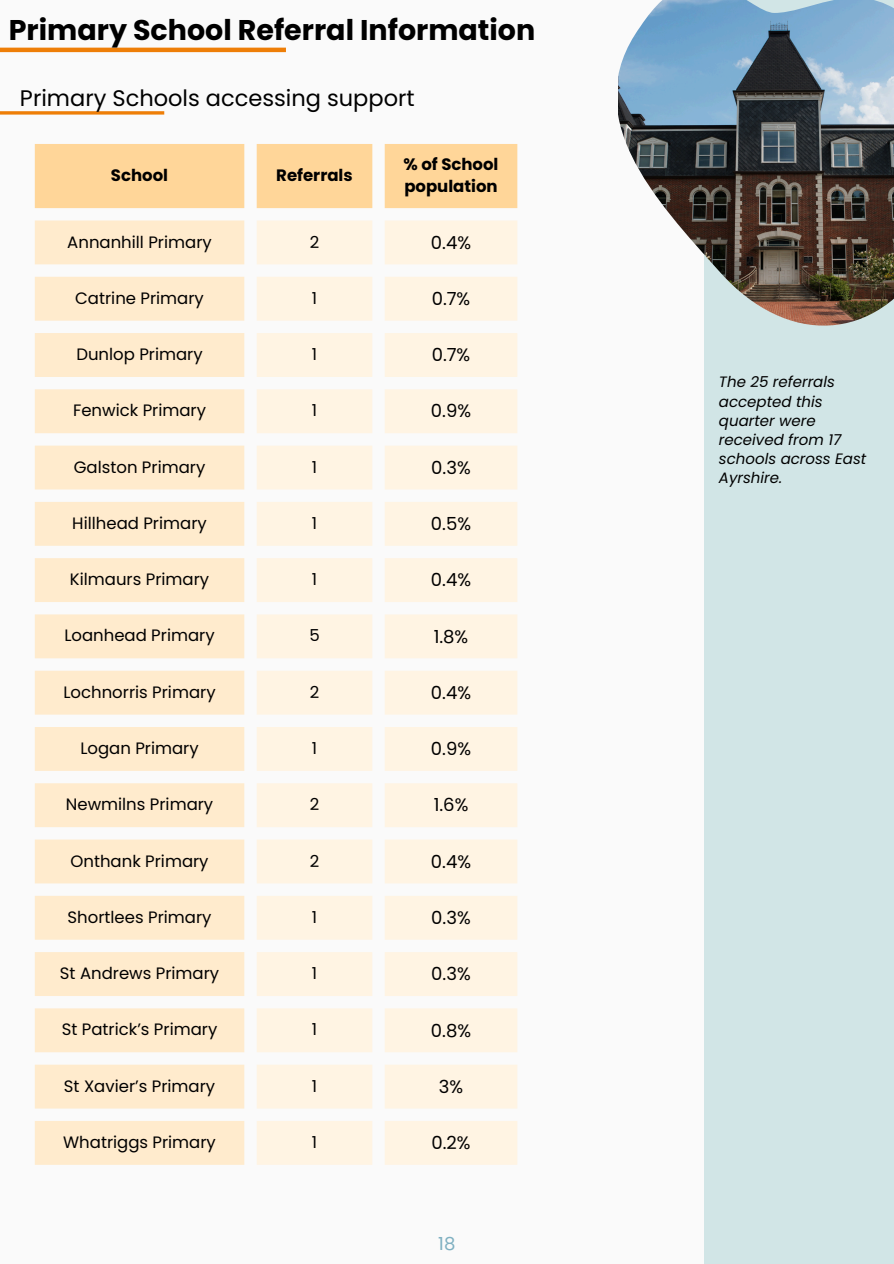
<style>
.page{position:relative;width:894px;height:1264px;background:#fff}
.page>*{position:absolute;margin:0;border:0;box-sizing:border-box;transform-origin:0 0}
.t1{font:700 28.5px "Poppins";color:#000}
.t2{font:22.5px "Poppins";color:#000}
.t3{font:18px "Poppins";color:#000}
.t4{font:18px "Poppins";color:#7fb0c1}
.t5{font:16.5px "Poppins";color:#000}
.t6{font:700 16.5px/22.5px "Poppins";color:#000}
.t7{font:italic 15px/19.2px "Poppins";color:#000}
</style>
<div class="page">
<div style="left:0;top:0;width:893px;height:1263px;background:#fafafa"></div>
<div style="left:703px;top:0;width:190px;height:1263px;background:#d1e5e6"></div>
<hr style="left:0;top:48px;width:286px;height:4px;background:#ee7e07">
<img style="left:618px;top:0;width:275px;height:325px">
<svg style="left:0;top:111px;width:164px;height:4px"></svg>
<div style="left:35px;top:144px;width:482px;height:64px;background:#ffd699"></div>
<svg style="left:35px;top:220px;width:209px;height:944px;fill:#ffebcd"></svg>
<svg style="left:257px;top:220px;width:260px;height:944px;fill:#fff4e3"></svg>
<p class="t1" style="left:9px;top:11px;width:528px">Primary School Referral Information</p>
<p class="t2" style="left:20px;top:82px;width:396px">Primary Schools accessing support</p>
<h1 class="t6" style="left:111px;top:164px;width:59px">School</h1>
<p class="t6" style="left:276px;top:164px;width:78px">Referrals</p>
<h2 class="t6" style="left:403px;top:153px;width:96px">% of School population</h2>
<p class="t5" style="left:67px;top:230px;width:146px">Annanhill Primary</p>
<p class="t5" style="left:310px;top:230px;width:11px">2</p>
<p class="t3" style="left:431px;top:230px;width:42px">0.4%</p>
<p class="t5" style="left:75px;top:286px;width:130px">Catrine Primary</p>
<p class="t5" style="left:312px;top:286px;width:7px">1</p>
<p class="t3" style="left:431px;top:286px;width:40px">0.7%</p>
<p class="t5" style="left:76px;top:343px;width:128px">Dunlop Primary</p>
<p class="t5" style="left:312px;top:343px;width:7px">1</p>
<p class="t3" style="left:431px;top:342px;width:40px">0.7%</p>
<p class="t5" style="left:73px;top:399px;width:134px">Fenwick Primary</p>
<p class="t5" style="left:312px;top:399px;width:7px">1</p>
<p class="t3" style="left:431px;top:398px;width:42px">0.9%</p>
<p class="t5" style="left:74px;top:455px;width:133px">Galston Primary</p>
<p class="t5" style="left:312px;top:455px;width:7px">1</p>
<p class="t3" style="left:431px;top:455px;width:41px">0.3%</p>
<p class="t5" style="left:72px;top:511px;width:136px">Hillhead Primary</p>
<p class="t5" style="left:312px;top:511px;width:7px">1</p>
<p class="t3" style="left:431px;top:511px;width:42px">0.5%</p>
<p class="t5" style="left:70px;top:568px;width:141px">Kilmaurs Primary</p>
<p class="t5" style="left:312px;top:568px;width:7px">1</p>
<p class="t3" style="left:431px;top:567px;width:42px">0.4%</p>
<p class="t5" style="left:64px;top:624px;width:152px">Loanhead Primary</p>
<p class="t5" style="left:309px;top:624px;width:12px">5</p>
<p class="t3" style="left:433px;top:623px;width:36px">1.8%</p>
<p class="t5" style="left:63px;top:680px;width:154px">Lochnorris Primary</p>
<p class="t5" style="left:310px;top:680px;width:11px">2</p>
<p class="t3" style="left:431px;top:680px;width:42px">0.4%</p>
<p class="t5" style="left:80px;top:736px;width:120px">Logan Primary</p>
<p class="t5" style="left:312px;top:736px;width:7px">1</p>
<p class="t3" style="left:431px;top:736px;width:42px">0.9%</p>
<p class="t5" style="left:66px;top:793px;width:149px">Newmilns Primary</p>
<p class="t5" style="left:310px;top:793px;width:11px">2</p>
<p class="t3" style="left:433px;top:792px;width:36px">1.6%</p>
<p class="t5" style="left:70px;top:849px;width:139px">Onthank Primary</p>
<p class="t5" style="left:310px;top:849px;width:11px">2</p>
<p class="t3" style="left:431px;top:848px;width:42px">0.4%</p>
<p class="t5" style="left:68px;top:905px;width:145px">Shortlees Primary</p>
<p class="t5" style="left:312px;top:905px;width:7px">1</p>
<p class="t3" style="left:431px;top:905px;width:41px">0.3%</p>
<p class="t5" style="left:60px;top:961px;width:161px">St Andrews Primary</p>
<p class="t5" style="left:312px;top:961px;width:7px">1</p>
<p class="t3" style="left:431px;top:961px;width:41px">0.3%</p>
<p class="t5" style="left:62px;top:1018px;width:157px">St Patrick’s Primary</p>
<p class="t5" style="left:312px;top:1018px;width:7px">1</p>
<p class="t3" style="left:431px;top:1017px;width:42px">0.8%</p>
<p class="t5" style="left:64px;top:1074px;width:153px">St Xavier’s Primary</p>
<p class="t5" style="left:312px;top:1074px;width:7px">1</p>
<p class="t3" style="left:439px;top:1073px;width:26px">3%</p>
<p class="t5" style="left:63px;top:1130px;width:154px">Whatriggs Primary</p>
<p class="t5" style="left:312px;top:1130px;width:7px">1</p>
<p class="t3" style="left:431px;top:1130px;width:41px">0.2%</p>
<p class="t4" style="left:438px;top:1231px;width:19px">18</p>
<p class="t7" style="left:718px;top:372px;width:149px">The 25 referrals accepted this quarter were received from 17 schools across East<br>Ayrshire.</p>
</div>
